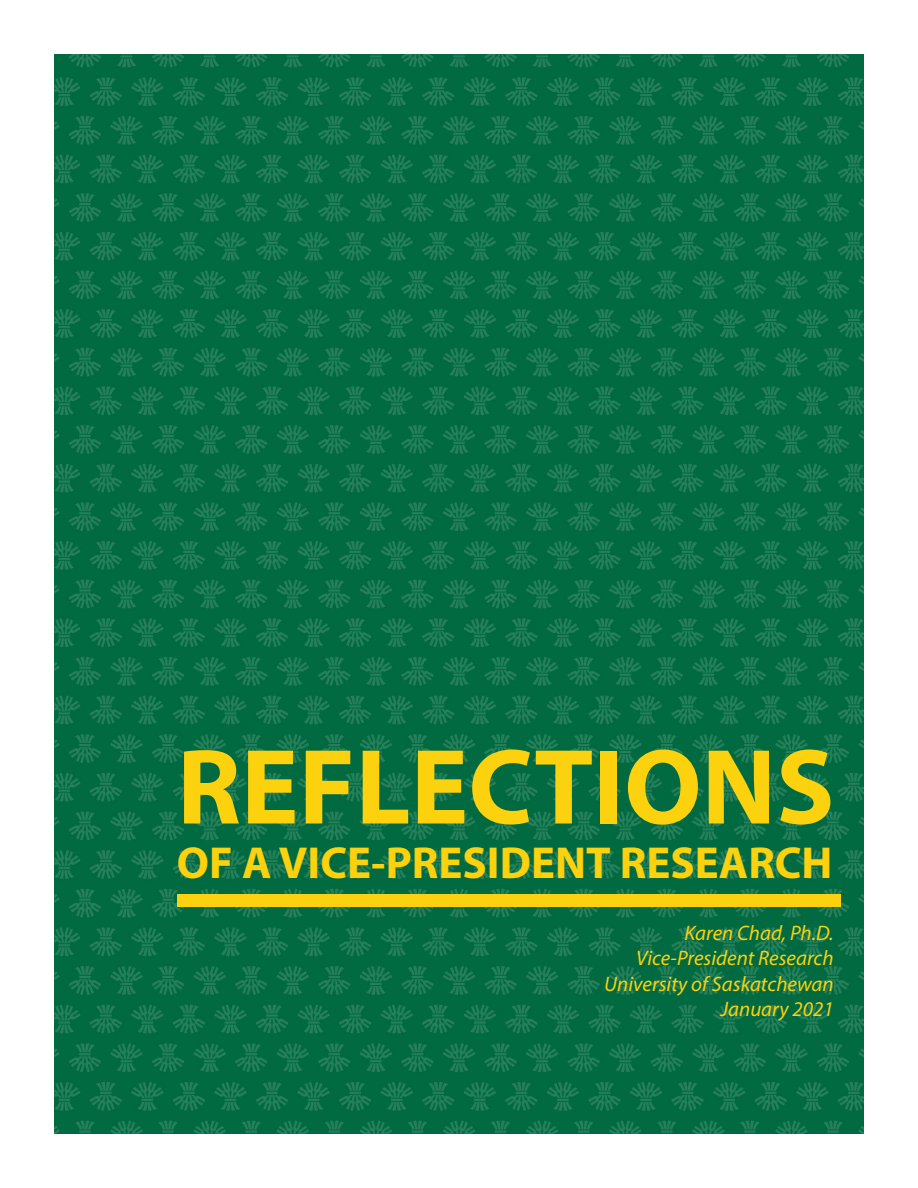
<style>
.page{position:relative;width:918px;height:1188px;background:#fff}
.page>*{position:absolute;margin:0;border:0;box-sizing:border-box;transform-origin:0 0}
.t1{font:700 108px "Myriad Pro";color:#fcd10d}
.t2{font:700 45px "Myriad Pro";color:#fcd10d}
.t3{font:italic 21px "Myriad Pro";color:#fcd10d}
</style>
<div class="page">
<img style="left:54px;top:54px;width:810px;height:1080px">
<div style="left:177px;top:894px;width:663px;height:13px;background:#fcd10d"></div>
<p class="t1" style="left:177px;top:717px;width:659px">REFLECTIONS</p>
<p class="t2" style="left:177px;top:833px;width:657px">OF A VICE-PRESIDENT RESEARCH</p>
<p class="t3" style="left:684px;top:920px;width:151px">Karen Chad, Ph.D.</p>
<p class="t3" style="left:636px;top:945px;width:199px">Vice-President Research</p>
<p class="t3" style="left:604px;top:971px;width:231px">University of Saskatchewan</p>
<p class="t3" style="left:721px;top:996px;width:115px">January 2021</p>
</div>
